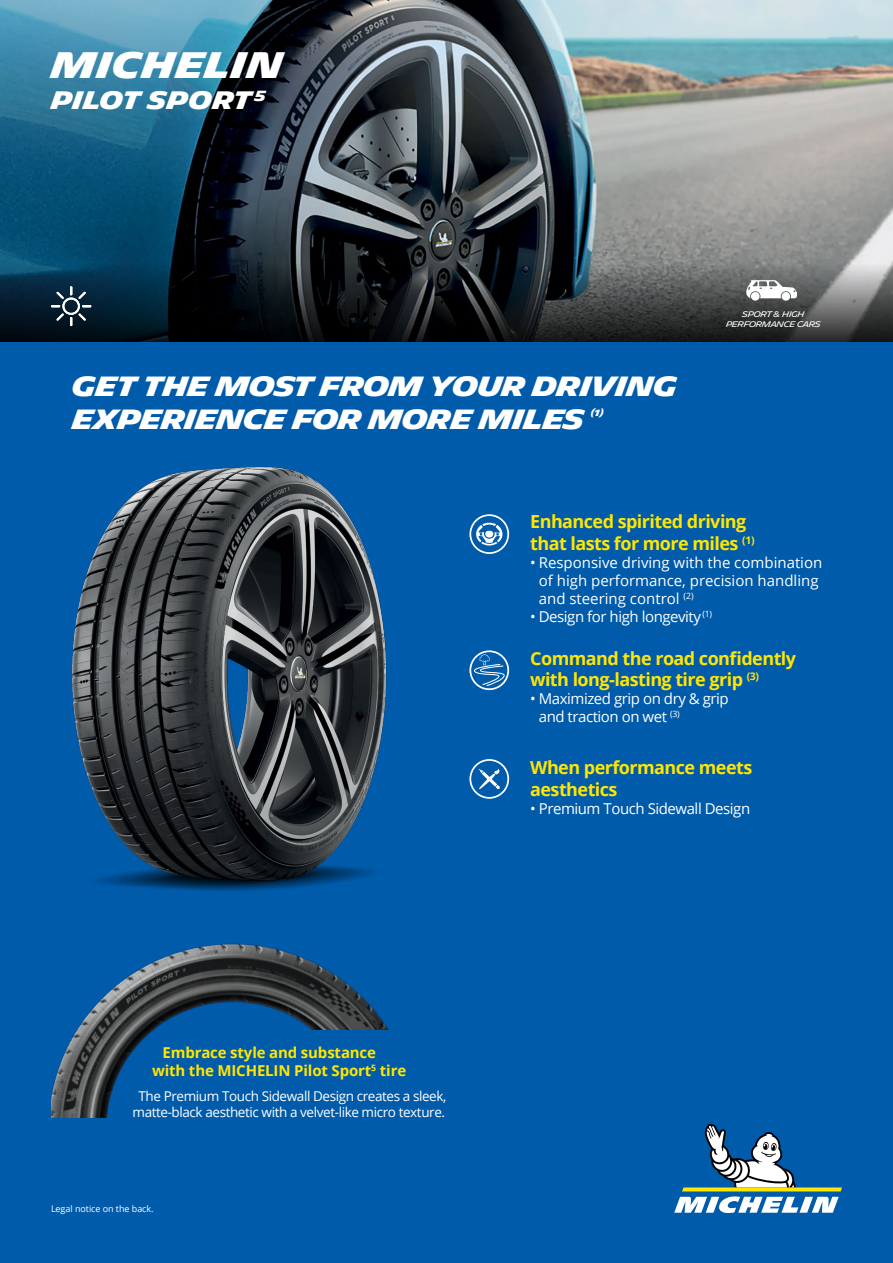
<style>
.page{position:relative;width:893px;height:1263px;background:#fff}
.page>*{position:absolute;margin:0;border:0;box-sizing:border-box;transform-origin:0 0}
.t1{font:700 35.85px "Michelin";color:#fff}
.t2{font:700 27px/32.4px "Michelin";letter-spacing:-.03em;color:#fff}
.t3{font:700 24.45px "Michelin";color:#fff}
.t4{font:700 18px/21.6px "Open Sans";letter-spacing:-.03em;color:#ffe600}
.t5{font:15px/18px "Open Sans";letter-spacing:-.03em;color:#fff}
.t6{font:15px/18px "Open Sans";color:#fff}
.t7{font:700 15px/18px "Open Sans";letter-spacing:-.01em;color:#ffe600}
.t8{font:13.5px/16.2px "Open Sans";letter-spacing:-.03em;color:#fff;text-align:center}
.t9{font:9px "Open Sans";letter-spacing:-.005em;color:#fff}
.t10{font:700 8.7px "Michelin";color:#fff}
.t11{font:7.8px/9.4px "Michelin";letter-spacing:-.06em;color:#fff;text-align:center}
</style>
<div class="page">
<img style="left:0;top:0;width:893px;height:216px">
<svg style="left:0;top:216px;width:893px;height:126px;background:#2f3b42"></svg>
<div style="left:0;top:342px;width:893px;height:921px;background:#005baa"></div>
<img style="left:71px;top:467px;width:316px;height:424px">
<svg style="left:474px;top:654px;width:31px;height:32px"></svg>
<div style="left:469px;top:650px;width:40px;height:40px;border:2px solid #fff;border-radius:50%"></div>
<svg style="left:476px;top:523px;width:26px;height:22px"></svg>
<div style="left:469px;top:514px;width:40px;height:40px;border:2px solid #fff;border-radius:50%"></div>
<div style="left:751px;top:292px;width:9px;height:9px;background:#fff;border-radius:50%"></div>
<svg style="left:781px;top:292px;width:9px;height:9px"></svg>
<svg style="left:746px;top:280px;width:51px;height:18px"></svg>
<div style="left:469px;top:759px;width:40px;height:40px;border:2px solid #fff;border-radius:50%"></div>
<svg style="left:479px;top:769px;width:21px;height:20px"></svg>
<img style="left:51px;top:943px;width:338px;height:175px">
<div style="left:237px;top:1030px;width:205px;height:104px;background:#005baa"></div>
<svg style="left:51px;top:286px;width:40px;height:40px;background:#314655"></svg>
<svg style="left:674px;top:1124px;width:168px;height:88px"></svg>
<h1 class="t1" style="left:51px;top:44px;width:234px">MICHELIN</h1>
<h3 class="t3" style="left:51px;top:86px;width:216px">PILOT SPORT <sup>5</sup></h3>
<h2 class="t2" style="left:72px;top:371px;width:607px">GET THE MOST FROM YOUR DRIVING<br>EXPERIENCE FOR MORE MILES</h2>
<p class="t10" style="left:591px;top:408px;width:15px">(1)</p>
<p class="t11" style="left:726px;top:310px;width:96px">SPORT &amp; HIGH<br>PERFORMANCE CARS</p>
<p class="t4" style="left:530px;top:510px;width:226px">Enhanced spirited driving that lasts for more miles <sup>(1)</sup></p>
<p class="t6" style="left:539px;top:553px;width:285px;text-indent:-9px">• Responsive driving with the combination of high performance, precision handling and steering control <sup>(2)</sup></p>
<p class="t5" style="left:530px;top:607px;width:184px">• Design for high longevity <sup>(1)</sup></p>
<p class="t4" style="left:530px;top:647px;width:267px">Command the road confidently with long-lasting tire grip <sup>(3)</sup></p>
<p class="t5" style="left:539px;top:689px;width:192px;text-indent:-9px">• Maximized grip on dry &amp; grip and traction on wet <sup>(3)</sup></p>
<p class="t4" style="left:530px;top:756px;width:224px">When performance meets aesthetics</p>
<p class="t5" style="left:530px;top:799px;width:222px">• Premium Touch Sidewall Design</p>
<p class="t7" style="left:152px;top:1043px;width:256px;text-indent:10px">Embrace style and substance with the MICHELIN Pilot Sport<sup>5</sup> tire</p>
<p class="t8" style="left:133px;top:1088px;width:315px">The Premium Touch Sidewall Design creates a sleek, matte-black aesthetic with a velvet-like micro texture.</p>
<p class="t9" style="left:51px;top:1202px;width:104px">Legal notice on the back.</p>
</div>
